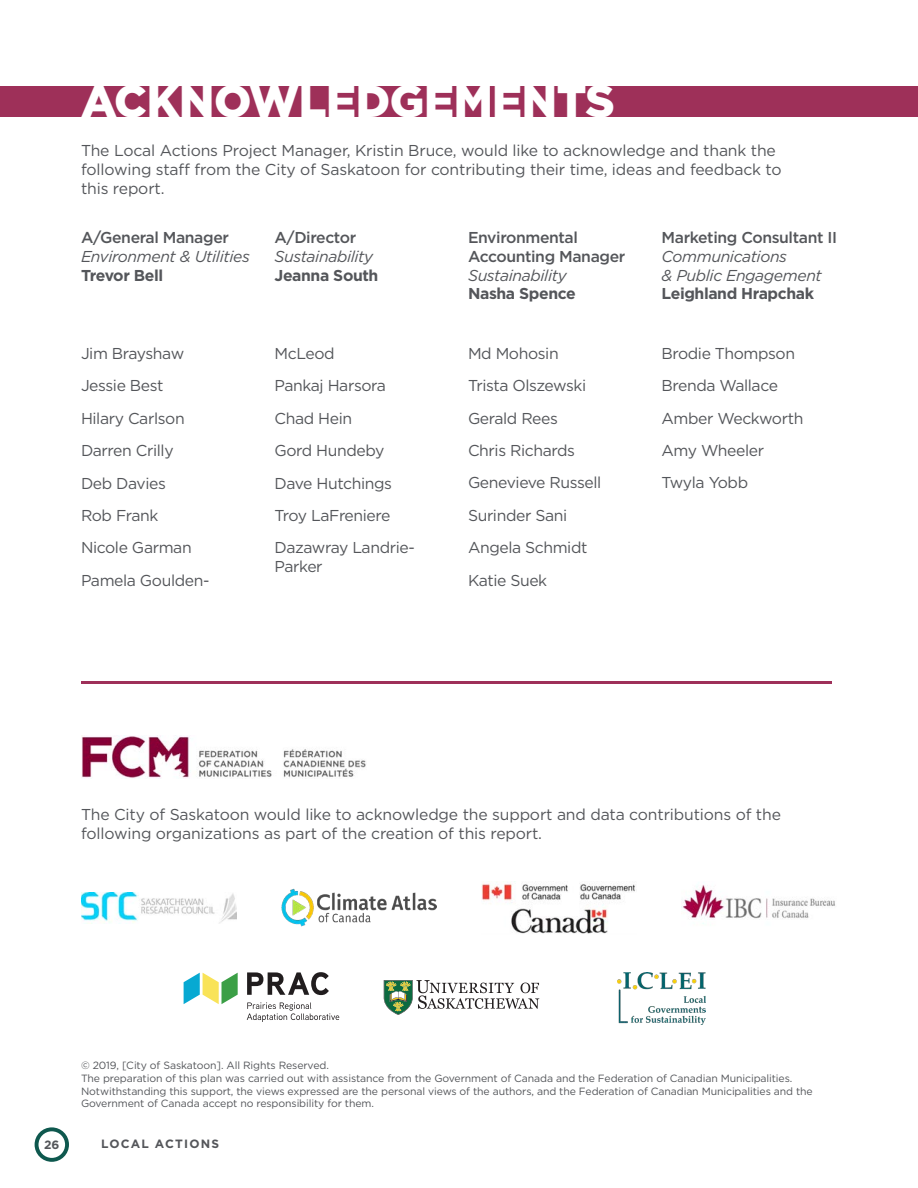
<style>
.page{position:relative;width:918px;height:1188px;background:#fff}
.page>*{position:absolute;margin:0;border:0;box-sizing:border-box;transform-origin:0 0}
.HEAD{font:900 45px "Gotham";letter-spacing:-.01em;color:#fff}
.body{font:15.75px/18.9px "Gotham";letter-spacing:-.025em;color:#54565a}
.body-2{font:italic 15.75px/18.9px "Gotham";letter-spacing:-.025em;color:#54565a}
.body-3{font:500 15.75px/18.9px "Gotham";letter-spacing:-.025em;color:#54565a}
.t1{font:700 12px "Gotham";letter-spacing:.1em;color:#54565a}
.body-4{font:10.5px/12.6px "Gotham";letter-spacing:-.01em;color:#54565a}
.s1{font-weight:500;font-style:normal}
.s2{font-weight:700;font-style:normal}
.s3{font-weight:400;font-style:italic}
.s4{font-weight:700}
</style>
<div class="page">
<div style="left:35px;top:1127px;width:34px;height:35px;border:4px solid #0e584e;border-radius:50%"></div>
<div style="left:0;top:86px;width:918px;height:31px;background:#9e3059"></div>
<hr style="left:81px;top:681px;width:751px;height:3px;background:#9e3059">
<img style="left:81px;top:892px;width:156px;height:31px">
<img style="left:281px;top:889px;width:156px;height:37px">
<img style="left:481px;top:881px;width:154px;height:53px">
<img style="left:681px;top:885px;width:154px;height:39px">
<img style="left:81px;top:735px;width:285px;height:43px">
<svg style="left:247px;top:1002px;width:92px;height:20px"></svg>
<svg style="left:247px;top:972px;width:82px;height:23px"></svg>
<svg style="left:184px;top:973px;width:54px;height:31px"></svg>
<svg style="left:384px;top:980px;width:155px;height:35px"></svg>
<img style="left:618px;top:972px;width:87px;height:53px">
<p class="HEAD" style="left:81px;top:70px;width:535px">ACKNOWLEDGEMENTS</p>
<p class="body" style="left:81px;top:141px;width:702px">The Local Actions Project Manager, Kristin Bruce, would like to acknowledge and thank the following staff from the City of Saskatoon for contributing their time, ideas and feedback to this report.</p>
<p class="body-2" style="left:81px;top:227px;width:170px"><span class="s1">A/General Manager<br></span>Environment &amp; Utilities<br><span class="s2">Trevor Bell</span></p>
<p class="body-2" style="left:275px;top:227px;width:105px"><span class="s1">A/Director<br></span>Sustainability<br><span class="s2">Jeanna South</span></p>
<p class="body-3" style="left:468px;top:227px;width:159px">Environmental<br>Accounting Manager<br><span class="s3">Sustainability<br></span><span class="s4">Nasha Spence</span></p>
<p class="body-2" style="left:662px;top:227px;width:177px"><span class="s1">Marketing Consultant II<br></span>Communications<br>&amp; Public Engagement<br><span class="s2">Leighland Hrapchak</span></p>
<p class="body" style="left:81px;top:344px;width:105px">Jim Brayshaw</p>
<p class="body" style="left:81px;top:376px;width:84px">Jessie Best</p>
<p class="body" style="left:81px;top:408px;width:105px">Hilary Carlson</p>
<p class="body" style="left:81px;top:441px;width:94px">Darren Crilly</p>
<p class="body" style="left:81px;top:473px;width:86px">Deb Davies</p>
<p class="body" style="left:81px;top:506px;width:79px">Rob Frank</p>
<p class="body" style="left:81px;top:538px;width:112px">Nicole Garman</p>
<p class="body" style="left:81px;top:570px;width:130px">Pamela Goulden-</p>
<p class="body" style="left:275px;top:344px;width:62px">McLeod</p>
<p class="body" style="left:275px;top:376px;width:113px">Pankaj Harsora</p>
<p class="body" style="left:275px;top:408px;width:79px">Chad Hein</p>
<p class="body" style="left:275px;top:441px;width:111px">Gord Hundeby</p>
<p class="body" style="left:275px;top:473px;width:119px">Dave Hutchings</p>
<p class="body" style="left:275px;top:506px;width:118px">Troy LaFreniere</p>
<p class="body" style="left:275px;top:538px;width:142px">Dazawray Landrie-<br>Parker</p>
<p class="body" style="left:468px;top:344px;width:92px">Md Mohosin</p>
<p class="body" style="left:468px;top:376px;width:120px">Trista Olszewski</p>
<p class="body" style="left:468px;top:408px;width:91px">Gerald Rees</p>
<p class="body" style="left:468px;top:441px;width:109px">Chris Richards</p>
<p class="body" style="left:468px;top:473px;width:135px">Genevieve Russell</p>
<p class="body" style="left:468px;top:506px;width:101px">Surinder Sani</p>
<p class="body" style="left:468px;top:538px;width:121px">Angela Schmidt</p>
<p class="body" style="left:468px;top:570px;width:81px">Katie Suek</p>
<p class="body" style="left:662px;top:344px;width:135px">Brodie Thompson</p>
<p class="body" style="left:662px;top:376px;width:118px">Brenda Wallace</p>
<p class="body" style="left:662px;top:408px;width:143px">Amber Weckworth</p>
<p class="body" style="left:662px;top:441px;width:104px">Amy Wheeler</p>
<p class="body" style="left:662px;top:473px;width:88px">Twyla Yobb</p>
<p class="body" style="left:81px;top:804px;width:702px">The City of Saskatoon would like to acknowledge the support and data contributions of the following organizations as part of the creation of this report.</p>
<p class="body-4" style="left:81px;top:1059px;width:733px">© 2019, [City of Saskatoon]. All Rights Reserved.<br>The preparation of this plan was carried out with assistance from the Government of Canada and the Federation of Canadian Municipalities.<br>Notwithstanding this support, the views expressed are the personal views of the authors, and the Federation of Canadian Municipalities and the Government of Canada accept no responsibility for them.</p>
<p class="t1" style="left:44px;top:1136px;width:17px">26</p>
<p class="t1" style="left:101px;top:1136px;width:119px">LOCAL ACTIONS</p>
</div>
